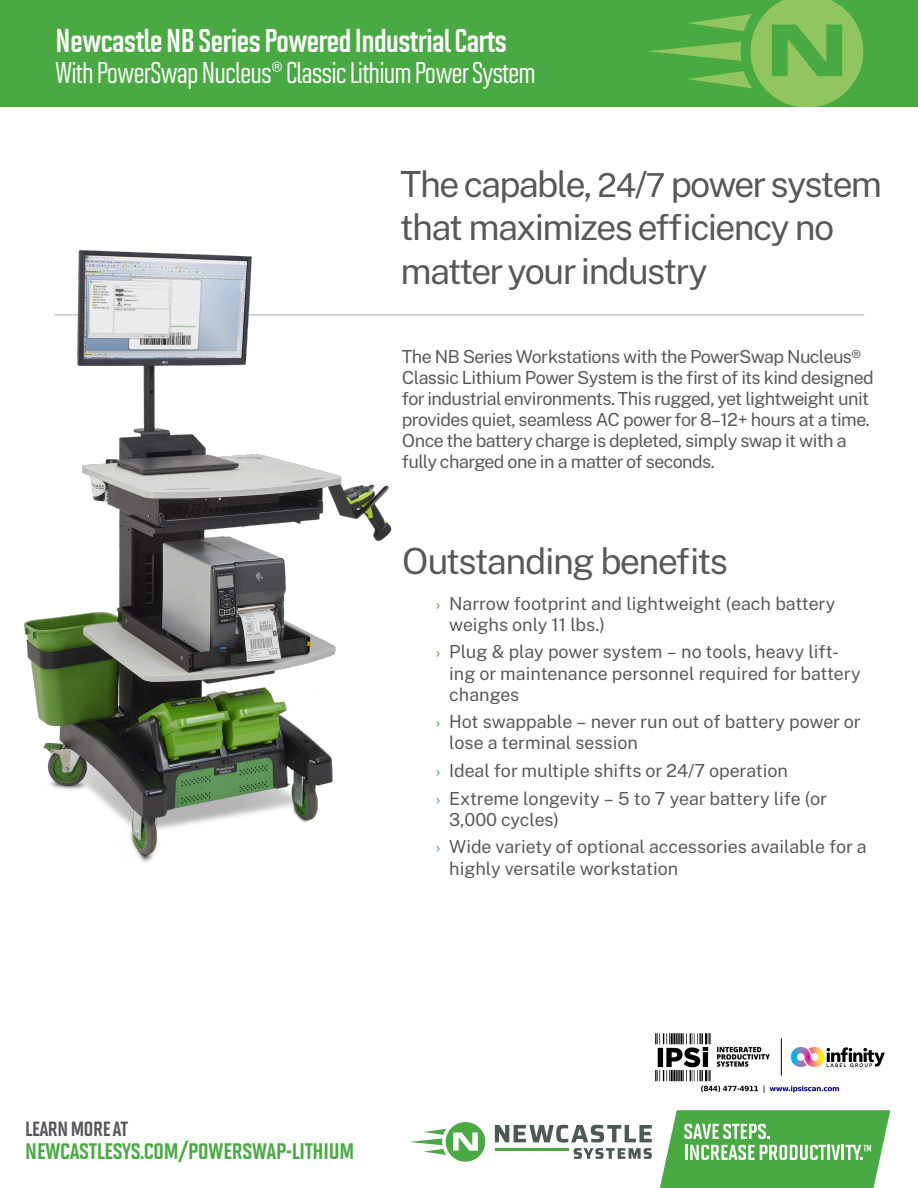
<style>
.page{position:relative;width:918px;height:1188px;background:#fff}
.page>*{position:absolute;margin:0;border:0;box-sizing:border-box;transform-origin:0 0}
.Gray_Titles{font:36px/43.2px "Public Sans";letter-spacing:-.045em;color:#57585b}
.t1{font:700 33px "Solano Gothic MVB";letter-spacing:-.03em;color:#fff}
.t2{font:500 30px "Solano Gothic MVB";letter-spacing:-.03em;color:#fff}
.t3{font:26.25px "Solano Gothic MVB Bd SC";letter-spacing:-.03em;color:#49a942}
.t4{font:24px "Solano Gothic MVB Bd SC";letter-spacing:-.04em;color:#57585b}
.Body{font:18px/21px "Public Sans";letter-spacing:-.005em;color:#57585b}
.Body-2{font:18px/21px "Public Sans";letter-spacing:-.03em;color:#57585b}
.s1{font-size:33px}
.s2{font-family:"Source Sans Pro";font-size:16.5px;color:#49a942}
</style>
<div class="page">
<div style="left:0;top:0;width:918px;height:106px;background:#49a942"></div>
<svg style="left:648px;top:0;width:215px;height:106px"></svg>
<svg style="left:410px;top:1122px;width:75px;height:40px"></svg>
<svg style="left:495px;top:1110px;width:395px;height:78px"></svg>
<hr style="left:54px;top:315px;width:810px;height:1px;background:#a7a9ab">
<img style="left:25px;top:250px;width:378px;height:613px">
<img style="left:655px;top:1033px;width:230px;height:60px">
<h2 class="t1" style="left:55px;top:23px;width:453px">Newcastle NB Series Powered Industrial Carts</h2>
<h3 class="t2" style="left:55px;top:56px;width:482px">With PowerSwap Nucleus® Classic Lithium Power System</h3>
<p class="Gray_Titles" style="left:401px;top:161px;width:483px">The capable, <span class="s1">24</span>/<span class="s1">7</span> power system that maximizes efficiency no matter your industry</p>
<p class="Body-2" style="left:402px;top:345px;width:473px">The NB Series Workstations with the PowerSwap Nucleus® Classic Lithium Power System is the first of its kind designed for industrial environments. This rugged, yet lightweight unit provides quiet, seamless AC power for 8–12+ hours at a time.<br>Once the battery charge is depleted, simply swap it with a fully charged one in a matter of seconds.</p>
<p class="Gray_Titles" style="left:402px;top:537px;width:328px">Outstanding benefits</p>
<p class="Body" style="left:449px;top:592px;width:388px;text-indent:-14px"><span class="s2">›</span> Narrow footprint and lightweight (each battery weighs only 11 lbs.)</p>
<p class="Body" style="left:449px;top:641px;width:413px;text-indent:-14px"><span class="s2">›</span> Plug &amp; play power system – no tools, heavy lift&shy;ing or maintenance personnel required for battery changes</p>
<p class="Body" style="left:449px;top:710px;width:413px;text-indent:-14px"><span class="s2">›</span> Hot swappable – never run out of battery power or lose a terminal session</p>
<p class="Body" style="left:436px;top:759px;width:354px"><span class="s2">›</span> Ideal for multiple shifts or 24/7 operation</p>
<p class="Body" style="left:449px;top:787px;width:379px;text-indent:-14px"><span class="s2">›</span> Extreme longevity – 5 to 7 year battery life (or<br>3,000 cycles)</p>
<p class="Body" style="left:449px;top:836px;width:419px;text-indent:-14px"><span class="s2">›</span> Wide variety of optional accessories available for a highly versatile workstation</p>
<h3 class="t4" style="left:25px;top:1114px;width:105px">LEARN MORE AT</h3>
<h3 class="t3" style="left:25px;top:1136px;width:331px">NEWCASTLESYS.COM/POWERSWAP-LITHIUM</h3>
</div>
